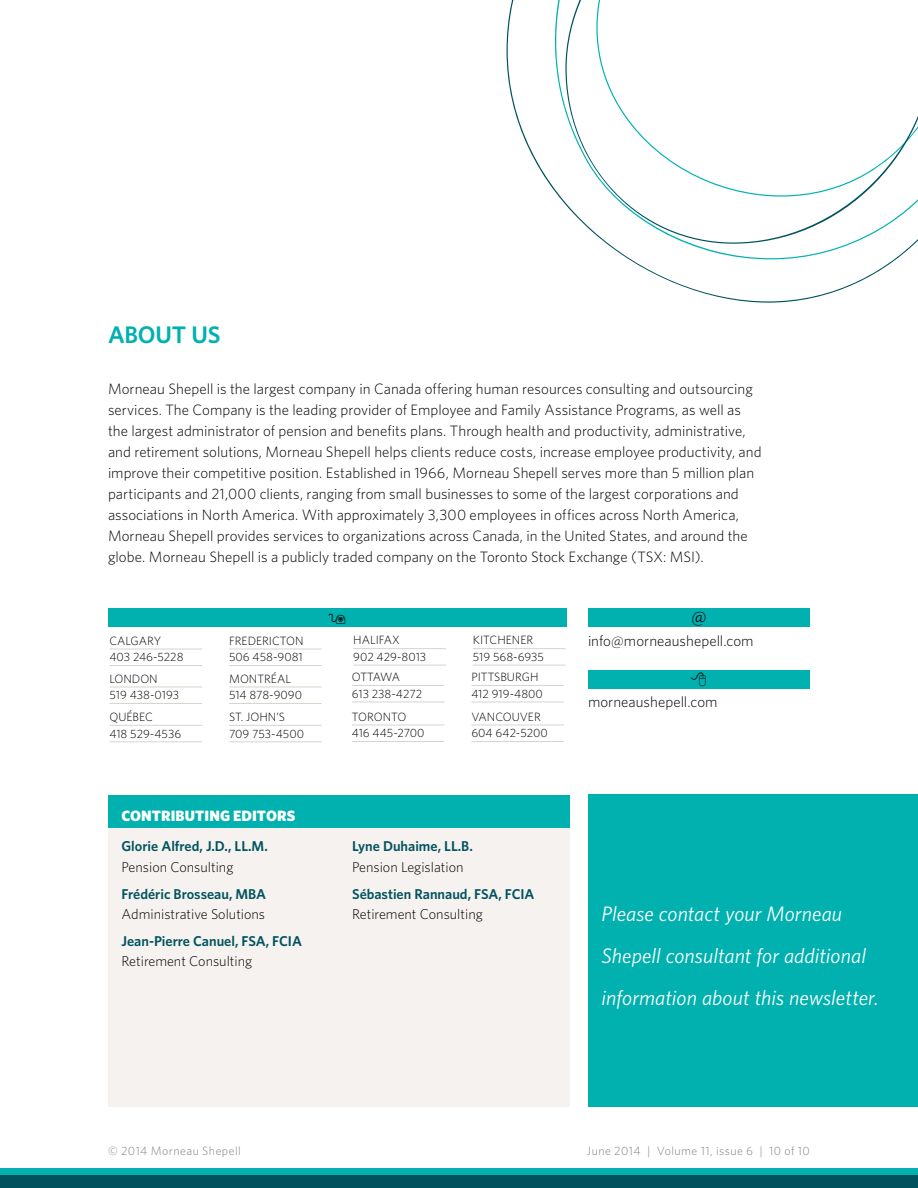
<style>
.page{position:relative;width:918px;height:1188px;background:#fff}
.page>*{position:absolute;margin:0;border:0;box-sizing:border-box;transform-origin:0 0}
.t1{font:600 24px "Whitney";letter-spacing:-.005em;color:#00b1b0}
.t2{font:italic 21px/42px "Whitney";letter-spacing:.005em;color:#fff}
.t3{font:18px "Whitney";color:#000}
.t4{font:300 15px/21px "Whitney";color:#000}
.t5{font:900 15px "Whitney";letter-spacing:.005em;color:#fff}
.t6{font:600 14.25px "Whitney";color:#00535e}
.t7{font:300 14.25px "Whitney";color:#000}
.t8{font:300 12px/16.5px "Whitney";color:#000}
.t9{font:300 12px "Whitney";letter-spacing:.04em;color:#807f83}
</style>
<div class="page">
<svg style="left:507px;top:0;width:411px;height:303px"></svg>
<div style="left:0;top:1174px;width:918px;height:14px;background:#00535e"></div>
<div style="left:0;top:1168px;width:918px;height:6px;background:#00b1b0"></div>
<div style="left:588px;top:795px;width:330px;height:312px;background:#00b1b0"></div>
<hr style="left:110px;top:649px;width:92px;height:1px;background:#dad3cc">
<hr style="left:110px;top:665px;width:92px;height:1px;background:#dad3cc">
<hr style="left:229px;top:649px;width:93px;height:1px;background:#dad3cc">
<hr style="left:229px;top:665px;width:93px;height:1px;background:#dad3cc">
<hr style="left:353px;top:648px;width:93px;height:1px;background:#dad3cc">
<hr style="left:353px;top:665px;width:93px;height:1px;background:#dad3cc">
<hr style="left:473px;top:648px;width:93px;height:1px;background:#dad3cc">
<hr style="left:473px;top:665px;width:93px;height:1px;background:#dad3cc">
<hr style="left:110px;top:687px;width:92px;height:1px;background:#dad3cc">
<hr style="left:110px;top:703px;width:92px;height:1px;background:#dad3cc">
<hr style="left:229px;top:687px;width:93px;height:1px;background:#dad3cc">
<hr style="left:229px;top:703px;width:93px;height:1px;background:#dad3cc">
<hr style="left:352px;top:685px;width:92px;height:1px;background:#dad3cc">
<hr style="left:352px;top:702px;width:92px;height:1px;background:#dad3cc">
<hr style="left:471px;top:685px;width:93px;height:1px;background:#dad3cc">
<hr style="left:471px;top:702px;width:93px;height:1px;background:#dad3cc">
<hr style="left:110px;top:725px;width:92px;height:1px;background:#dad3cc">
<hr style="left:110px;top:741px;width:92px;height:1px;background:#dad3cc">
<hr style="left:229px;top:725px;width:93px;height:1px;background:#dad3cc">
<hr style="left:229px;top:741px;width:93px;height:1px;background:#dad3cc">
<hr style="left:352px;top:725px;width:92px;height:1px;background:#dad3cc">
<hr style="left:352px;top:741px;width:92px;height:1px;background:#dad3cc">
<hr style="left:471px;top:725px;width:93px;height:1px;background:#dad3cc">
<hr style="left:471px;top:741px;width:93px;height:1px;background:#dad3cc">
<div style="left:108px;top:609px;width:459px;height:18px;background:#00b1b0"></div>
<div style="left:588px;top:609px;width:222px;height:18px;background:#00b1b0"></div>
<div style="left:588px;top:670px;width:222px;height:18px;background:#00b1b0"></div>
<div style="left:108px;top:795px;width:461px;height:39px;background:#00b1b0"></div>
<div style="left:108px;top:829px;width:461px;height:278px;background:#f6f2ef"></div>
<h1 class="t1" style="left:108px;top:319px;width:114px">ABOUT US</h1>
<p class="t4" style="left:108px;top:378px;width:655px">Morneau Shepell is the largest company in Canada offering human resources consulting and outsourcing services. The Company is the leading provider of Employee and Family Assistance Programs, as well as the largest administrator of pension and benefits plans. Through health and productivity, administrative, and retirement solutions, Morneau Shepell helps clients reduce costs, increase employee productivity, and improve their competitive position. Established in 1966, Morneau Shepell serves more than 5 million plan participants and 21,000 clients, ranging from small businesses to some of the largest corporations and associations in North America. With approximately 3,300 employees in offices across North America, Morneau Shepell provides services to organizations across Canada, in the United States, and around the globe. Morneau Shepell is a publicly traded company on the Toronto Stock Exchange (TSX: MSI).</p>
<p class="t8" style="left:110px;top:632px;width:76px">CALGARY<br>403 246-5228</p>
<p class="t8" style="left:229px;top:632px;width:76px">FREDERICTON<br>506 458-9081</p>
<p class="t8" style="left:353px;top:632px;width:75px">HALIFAX<br>902 429-8013</p>
<p class="t8" style="left:473px;top:632px;width:73px">KITCHENER<br>519 568-6935</p>
<p class="t8" style="left:110px;top:670px;width:71px">LONDON<br>519 438-0193</p>
<p class="t8" style="left:229px;top:670px;width:75px">MONTRÉAL<br>514 878-9090</p>
<p class="t8" style="left:352px;top:669px;width:72px">OTTAWA<br>613 238-4272</p>
<p class="t8" style="left:471px;top:669px;width:73px">PITTSBURGH<br>412 919-4800</p>
<p class="t8" style="left:110px;top:708px;width:73px">QUÉBEC<br>418 529-4536</p>
<p class="t8" style="left:229px;top:708px;width:77px">ST. JOHN’S<br>709 753-4500</p>
<p class="t8" style="left:352px;top:708px;width:74px">TORONTO<br>416 445-2700</p>
<p class="t8" style="left:471px;top:708px;width:78px">VANCOUVER<br>604 642-5200</p>
<p class="t5" style="left:122px;top:805px;width:176px">CONTRIBUTING EDITORS</p>
<p class="t6" style="left:122px;top:837px;width:148px">Glorie Alfred, J.D., LL.M.</p>
<p class="t7" style="left:122px;top:857px;width:113px">Pension Consulting</p>
<p class="t6" style="left:122px;top:884px;width:146px">Frédéric Brosseau, MBA</p>
<p class="t7" style="left:122px;top:904px;width:145px">Administrative Solutions</p>
<p class="t6" style="left:122px;top:931px;width:182px">Jean-Pierre Canuel, FSA, FCIA</p>
<p class="t7" style="left:122px;top:952px;width:132px">Retirement Consulting</p>
<p class="t6" style="left:352px;top:837px;width:122px">Lyne Duhaime, LL.B.</p>
<p class="t7" style="left:352px;top:857px;width:113px">Pension Legislation</p>
<p class="t6" style="left:352px;top:884px;width:184px">Sébastien Rannaud, FSA, FCIA</p>
<p class="t7" style="left:352px;top:904px;width:132px">Retirement Consulting</p>
<p class="t3" style="left:691px;top:604px;width:17px">@</p>
<p class="t4" style="left:588px;top:630px;width:167px">info@morneaushepell.com</p>
<p class="t4" style="left:588px;top:691px;width:131px">morneaushepell.com</p>
<h2 class="t2" style="left:602px;top:892px;width:279px">Please contact your Morneau<br>Shepell consultant for additional information about this newsletter.</h2>
<p class="t9" style="left:108px;top:1143px;width:134px">© 2014 Morneau Shepell</p>
<p class="t9" style="left:587px;top:1143px;width:225px">June 2014 | Volume 11, issue 6 | 10 of 10</p>
</div>
